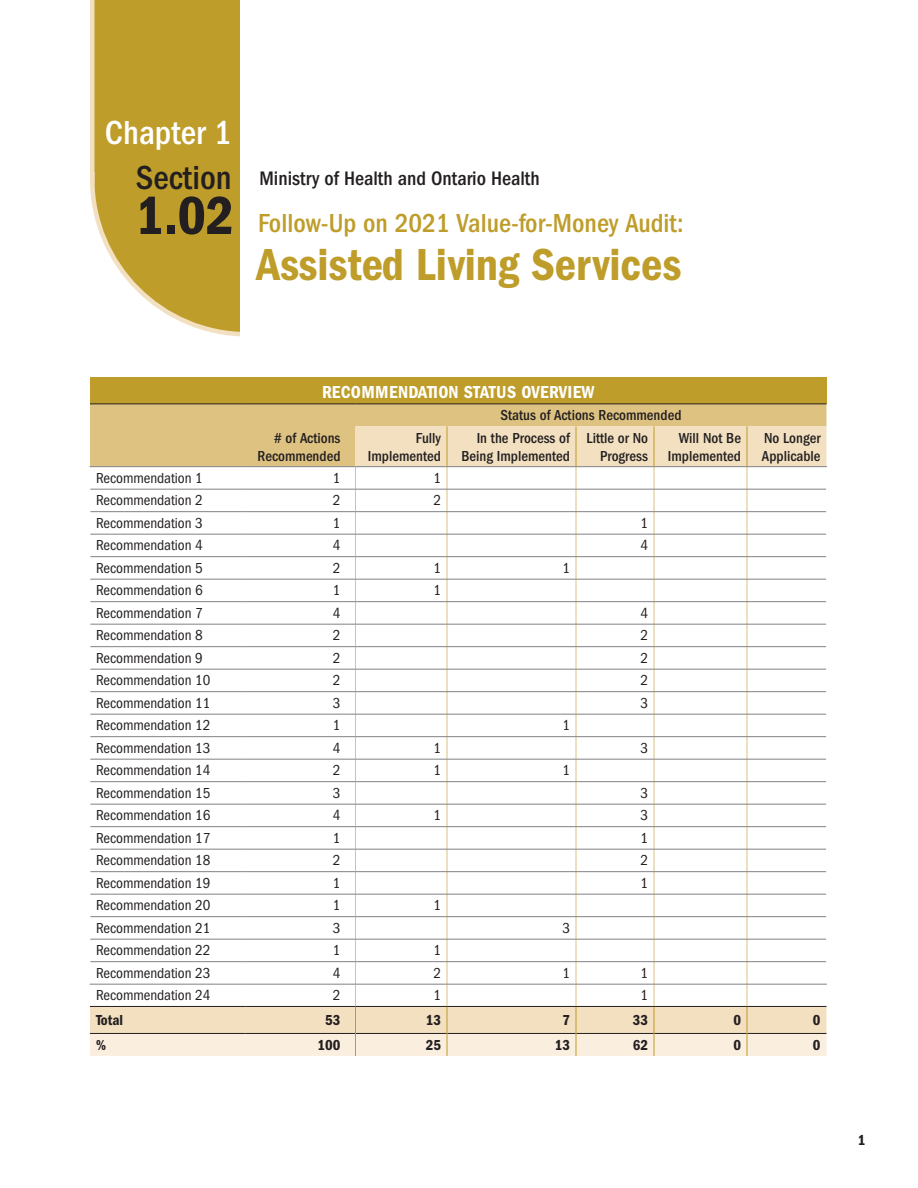
<style>
.page{position:relative;width:918px;height:1188px;background:#fff}
.page>*{position:absolute;margin:0;border:0;box-sizing:border-box;transform-origin:0 0}
.t1{font:condensed 55.5px "Franklin Gothic LT Pro";color:#231f20}
.t2{font:55.5px "Franklin Gothic LT Pro Cn Dm";color:#231f20}
.t3{font:46.5px "Franklin Gothic LT Pro Cn Dm";color:#be9d2a}
.t4{font:500 condensed 34.5px "Franklin Gothic LT Pro";color:#fff}
.t5{font:500 condensed 34.5px "Franklin Gothic LT Pro";color:#231f20}
.t6{font:500 condensed 27px "Franklin Gothic LT Pro";color:#be9d2a}
.t7{font:italic 27px "Franklin Gothic LT Pro Cn Dm";color:#be9d2a}
.t8{font:500 condensed 20.25px "Franklin Gothic LT Pro";color:#231f20}
.table_all_caps_head{font:18px "Franklin Gothic LT Pro Cn Dm";letter-spacing:.02em;color:#fff}
.Table_text{font:condensed 15px "Franklin Gothic LT Pro";letter-spacing:-.005em;color:#231f20}
.Table_head_2{font:500 condensed 15px/18px "Franklin Gothic LT Pro";color:#231f20;text-align:right}
.Table_text_-_right_a{font:condensed 15px "Franklin Gothic LT Pro";color:#231f20}
.Table_sub_head_right{font:15px "Franklin Gothic LT Pro Cn Dm";color:#231f20}
.Table_sub_head_left{font:15px "Franklin Gothic LT Pro Cn Dm";color:#231f20}
</style>
<div class="page">
<div style="left:90px;top:0;width:150px;height:173px;background:#be9d2a"></div>
<svg style="left:90px;top:117px;width:150px;height:220px"></svg>
<hr style="left:90px;top:0;width:4px;height:185px;background:#f2e0c0">
<div style="left:90px;top:377px;width:736px;height:27px;background:#be9d2a"></div>
<div style="left:90px;top:405px;width:736px;height:21px;background:#dec281"></div>
<hr style="left:245px;top:404px;width:111px;height:1px;background:#231f20">
<hr style="left:356px;top:404px;width:91px;height:1px;background:#231f20">
<hr style="left:447px;top:404px;width:129px;height:1px;background:#231f20">
<hr style="left:576px;top:404px;width:78px;height:1px;background:#231f20">
<hr style="left:654px;top:404px;width:93px;height:1px;background:#231f20">
<hr style="left:747px;top:404px;width:79px;height:1px;background:#231f20">
<hr style="left:90px;top:404px;width:155px;height:1px;background:#231f20">
<hr style="left:747px;top:466px;width:80px;height:1px;background:#808285">
<hr style="left:747px;top:984px;width:80px;height:1px;background:#808285">
<svg style="left:90px;top:426px;width:736px;height:630px"></svg>
<h3 class="t4" style="left:105px;top:102px;width:128px">Chapter 1</h3>
<h3 class="t5" style="left:136px;top:147px;width:97px">Section</h3>
<h1 class="t1" style="left:136px;top:173px;width:99px">1.02</h1>
<h3 class="t4" style="left:105px;top:113px;width:128px">Chapter 1</h3>
<h3 class="t5" style="left:136px;top:158px;width:97px">Section</h3>
<h1 class="t2" style="left:136px;top:184px;width:100px">1.02</h1>
<h3 class="t8" style="left:260px;top:167px;width:282px">Ministry of Health and Ontario Health</h3>
<h3 class="t6" style="left:258px;top:208px;width:427px">Follow-Up on 2021 Value-for-Money Audit:</h3>
<h2 class="t3" style="left:256px;top:238px;width:427px">Assisted Living Services</h2>
<h3 class="t7" style="left:256px;top:267px;width:78px">Report</h3>
<p class="table_all_caps_head" style="left:322px;top:382px;width:274px">RECOMMENDATION STATUS OVERVIEW</p>
<p class="Table_head_2" style="left:257px;top:429px;width:85px"># of Actions<br>Recommended</p>
<p class="Table_head_2" style="left:501px;top:406px;width:182px">Status of Actions Recommended</p>
<p class="Table_head_2" style="left:368px;top:429px;width:75px">Fully<br>Implemented</p>
<p class="Table_head_2" style="left:461px;top:429px;width:110px">In the Process of<br>Being Implemented</p>
<p class="Table_head_2" style="left:587px;top:429px;width:63px">Little or No<br>Progress</p>
<p class="Table_head_2" style="left:668px;top:429px;width:75px">Will Not Be<br>Implemented</p>
<p class="Table_head_2" style="left:762px;top:429px;width:60px;text-align:left">No Longer<br>Applicable</p>
<p class="Table_text" style="left:96px;top:470px;width:108px">Recommendation 1</p>
<p class="Table_text_-_right_a" style="left:333px;top:470px;width:9px">1</p>
<p class="Table_text_-_right_a" style="left:433px;top:470px;width:9px">1</p>
<p class="Table_text" style="left:96px;top:492px;width:108px">Recommendation 2</p>
<p class="Table_text_-_right_a" style="left:333px;top:492px;width:9px">2</p>
<p class="Table_text_-_right_a" style="left:433px;top:492px;width:9px">2</p>
<p class="Table_text" style="left:96px;top:515px;width:108px">Recommendation 3</p>
<p class="Table_text_-_right_a" style="left:333px;top:515px;width:9px">1</p>
<p class="Table_text_-_right_a" style="left:640px;top:515px;width:9px">1</p>
<p class="Table_text" style="left:96px;top:537px;width:108px">Recommendation 4</p>
<p class="Table_text_-_right_a" style="left:333px;top:537px;width:9px">4</p>
<p class="Table_text_-_right_a" style="left:640px;top:537px;width:9px">4</p>
<p class="Table_text" style="left:96px;top:560px;width:108px">Recommendation 5</p>
<p class="Table_text_-_right_a" style="left:333px;top:560px;width:9px">2</p>
<p class="Table_text_-_right_a" style="left:433px;top:560px;width:9px">1</p>
<p class="Table_text_-_right_a" style="left:562px;top:560px;width:9px">1</p>
<p class="Table_text" style="left:96px;top:582px;width:108px">Recommendation 6</p>
<p class="Table_text_-_right_a" style="left:333px;top:582px;width:9px">1</p>
<p class="Table_text_-_right_a" style="left:433px;top:582px;width:9px">1</p>
<p class="Table_text" style="left:96px;top:605px;width:108px">Recommendation 7</p>
<p class="Table_text_-_right_a" style="left:333px;top:605px;width:9px">4</p>
<p class="Table_text_-_right_a" style="left:640px;top:605px;width:9px">4</p>
<p class="Table_text" style="left:96px;top:627px;width:108px">Recommendation 8</p>
<p class="Table_text_-_right_a" style="left:333px;top:627px;width:9px">2</p>
<p class="Table_text_-_right_a" style="left:640px;top:627px;width:9px">2</p>
<p class="Table_text" style="left:96px;top:650px;width:108px">Recommendation 9</p>
<p class="Table_text_-_right_a" style="left:333px;top:650px;width:9px">2</p>
<p class="Table_text_-_right_a" style="left:640px;top:650px;width:9px">2</p>
<p class="Table_text" style="left:96px;top:672px;width:116px">Recommendation 10</p>
<p class="Table_text_-_right_a" style="left:333px;top:672px;width:9px">2</p>
<p class="Table_text_-_right_a" style="left:640px;top:672px;width:9px">2</p>
<p class="Table_text" style="left:96px;top:695px;width:116px">Recommendation 11</p>
<p class="Table_text_-_right_a" style="left:333px;top:695px;width:9px">3</p>
<p class="Table_text_-_right_a" style="left:640px;top:695px;width:9px">3</p>
<p class="Table_text" style="left:96px;top:717px;width:116px">Recommendation 12</p>
<p class="Table_text_-_right_a" style="left:333px;top:717px;width:9px">1</p>
<p class="Table_text_-_right_a" style="left:562px;top:717px;width:9px">1</p>
<p class="Table_text" style="left:96px;top:740px;width:116px">Recommendation 13</p>
<p class="Table_text_-_right_a" style="left:333px;top:740px;width:9px">4</p>
<p class="Table_text_-_right_a" style="left:433px;top:740px;width:9px">1</p>
<p class="Table_text_-_right_a" style="left:640px;top:740px;width:9px">3</p>
<p class="Table_text" style="left:96px;top:762px;width:116px">Recommendation 14</p>
<p class="Table_text_-_right_a" style="left:333px;top:762px;width:9px">2</p>
<p class="Table_text_-_right_a" style="left:433px;top:762px;width:9px">1</p>
<p class="Table_text_-_right_a" style="left:562px;top:762px;width:9px">1</p>
<p class="Table_text" style="left:96px;top:785px;width:116px">Recommendation 15</p>
<p class="Table_text_-_right_a" style="left:333px;top:785px;width:9px">3</p>
<p class="Table_text_-_right_a" style="left:640px;top:785px;width:9px">3</p>
<p class="Table_text" style="left:96px;top:807px;width:116px">Recommendation 16</p>
<p class="Table_text_-_right_a" style="left:333px;top:807px;width:9px">4</p>
<p class="Table_text_-_right_a" style="left:433px;top:807px;width:9px">1</p>
<p class="Table_text_-_right_a" style="left:640px;top:807px;width:9px">3</p>
<p class="Table_text" style="left:96px;top:830px;width:116px">Recommendation 17</p>
<p class="Table_text_-_right_a" style="left:333px;top:830px;width:9px">1</p>
<p class="Table_text_-_right_a" style="left:640px;top:830px;width:9px">1</p>
<p class="Table_text" style="left:96px;top:852px;width:116px">Recommendation 18</p>
<p class="Table_text_-_right_a" style="left:333px;top:852px;width:9px">2</p>
<p class="Table_text_-_right_a" style="left:640px;top:852px;width:9px">2</p>
<p class="Table_text" style="left:96px;top:875px;width:116px">Recommendation 19</p>
<p class="Table_text_-_right_a" style="left:333px;top:875px;width:9px">1</p>
<p class="Table_text_-_right_a" style="left:640px;top:875px;width:9px">1</p>
<p class="Table_text" style="left:96px;top:897px;width:116px">Recommendation 20</p>
<p class="Table_text_-_right_a" style="left:333px;top:897px;width:9px">1</p>
<p class="Table_text_-_right_a" style="left:433px;top:897px;width:9px">1</p>
<p class="Table_text" style="left:96px;top:920px;width:116px">Recommendation 21</p>
<p class="Table_text_-_right_a" style="left:333px;top:920px;width:9px">3</p>
<p class="Table_text_-_right_a" style="left:562px;top:920px;width:9px">3</p>
<p class="Table_text" style="left:96px;top:942px;width:116px">Recommendation 22</p>
<p class="Table_text_-_right_a" style="left:333px;top:942px;width:9px">1</p>
<p class="Table_text_-_right_a" style="left:433px;top:942px;width:9px">1</p>
<p class="Table_text" style="left:96px;top:965px;width:116px">Recommendation 23</p>
<p class="Table_text_-_right_a" style="left:333px;top:965px;width:9px">4</p>
<p class="Table_text_-_right_a" style="left:433px;top:965px;width:9px">2</p>
<p class="Table_text_-_right_a" style="left:562px;top:965px;width:9px">1</p>
<p class="Table_text_-_right_a" style="left:640px;top:965px;width:9px">1</p>
<p class="Table_text" style="left:96px;top:987px;width:116px">Recommendation 24</p>
<p class="Table_text_-_right_a" style="left:333px;top:987px;width:9px">2</p>
<p class="Table_text_-_right_a" style="left:433px;top:987px;width:9px">1</p>
<p class="Table_text_-_right_a" style="left:640px;top:987px;width:9px">1</p>
<p class="Table_sub_head_left" style="left:96px;top:1012px;width:29px">Total</p>
<p class="Table_sub_head_right" style="left:325px;top:1012px;width:17px">53</p>
<p class="Table_sub_head_right" style="left:426px;top:1012px;width:17px">13</p>
<p class="Table_sub_head_right" style="left:562px;top:1012px;width:9px">7</p>
<p class="Table_sub_head_right" style="left:633px;top:1012px;width:17px">33</p>
<p class="Table_sub_head_right" style="left:733px;top:1012px;width:9px">0</p>
<p class="Table_sub_head_right" style="left:813px;top:1012px;width:9px">0</p>
<p class="Table_sub_head_left" style="left:96px;top:1036px;width:11px">%</p>
<p class="Table_sub_head_right" style="left:318px;top:1036px;width:24px">100</p>
<p class="Table_sub_head_right" style="left:426px;top:1036px;width:17px">25</p>
<p class="Table_sub_head_right" style="left:555px;top:1036px;width:17px">13</p>
<p class="Table_sub_head_right" style="left:633px;top:1036px;width:17px">62</p>
<p class="Table_sub_head_right" style="left:733px;top:1036px;width:9px">0</p>
<p class="Table_sub_head_right" style="left:813px;top:1036px;width:9px">0</p>
<p class="Table_sub_head_left" style="left:858px;top:1132px;width:9px">1</p>
</div>
